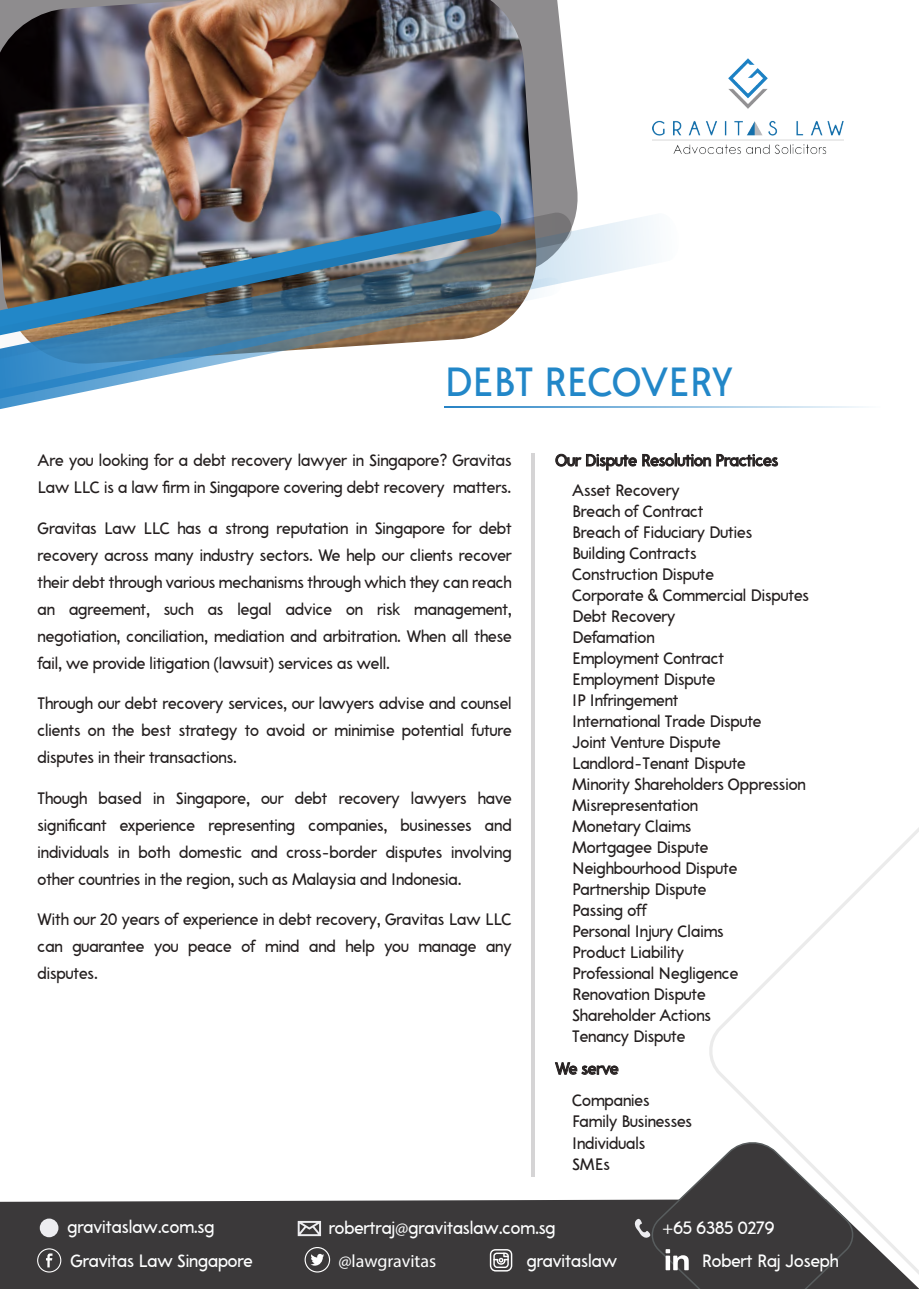
<style>
.page{position:relative;width:919px;height:1289px;background:#fff}
.page>*{position:absolute;margin:0;border:0;box-sizing:border-box;transform-origin:0 0}
.t1{font:40.5px "A Pompadour Sample";color:#2287c8}
.t2{font:17.7px "A Pompadour Sample";color:#feffff}
.t3{font:17.7px "Myriad Pro";color:#feffff}
.t4{font:17.7px "A Pompadour Sample";color:#fff}
.t5{font:16.5px/21px "A Pompadour Sample";color:#241f1f}
.s1{font-family:"Myriad Pro"}
</style>
<div class="page">
<svg style="left:709px;top:828px;width:209px;height:309px"></svg>
<svg style="left:539px;top:0;width:39px;height:213px;fill:#8e8c8e"></svg>
<svg style="left:562px;top:406px;width:302px;height:2px"></svg>
<svg style="left:0;top:1199px;width:918px;height:89px;background:#4a4849"></svg>
<svg style="left:298px;top:1220px;width:23px;height:16px"></svg>
<div style="left:40px;top:1218px;width:18px;height:19px;background:#ededf0;border-radius:50%"></div>
<img style="left:652px;top:59px;width:191px;height:95px">
<svg style="left:37px;top:1248px;width:24px;height:24px"></svg>
<svg style="left:304px;top:1246px;width:26px;height:26px"></svg>
<svg style="left:490px;top:1248px;width:22px;height:23px"></svg>
<svg style="left:634px;top:1137px;width:222px;height:151px"></svg>
<hr style="left:531px;top:453px;width:4px;height:723px;background:#d5d4d5">
<svg style="left:555px;top:454px;width:81px;height:16px"></svg>
<svg style="left:642px;top:453px;width:136px;height:13px"></svg>
<svg style="left:555px;top:1062px;width:63px;height:12px"></svg>
<img style="left:0;top:0;width:539px;height:212px">
<svg style="left:571px;top:213px;width:83px;height:68px"></svg>
<svg style="left:0;top:369px;width:562px;height:40px"></svg>
<img style="left:0;top:212px;width:571px;height:157px">
<h1 class="t1" style="left:444px;top:365px;width:289px">DEBT RECOVERY</h1>
<p class="t5" style="left:38px;top:448px;width:475px;line-height:27px">Are you looking for a debt recovery lawyer in Singapore? Gravitas<br>Law LLC is a law firm in Singapore covering debt recovery matters.</p>
<p class="t5" style="left:38px;top:515px;width:475px;line-height:27px;text-align:justify">Gravitas Law LLC has a strong reputation in Singapore for debt recovery across many industry sectors. We help our clients recover their debt through various mechanisms through which they can reach an agreement, such as legal advice on risk management, negotiation, conciliation, mediation and arbitration. When all these fail, we provide litigation (lawsuit) services as well.</p>
<p class="t5" style="left:38px;top:691px;width:475px;line-height:27px;text-align:justify">Through our debt recovery services, our lawyers advise and counsel clients on the best strategy to avoid or minimise potential future disputes in their transactions.</p>
<p class="t5" style="left:38px;top:785px;width:475px;line-height:27px;text-align:justify">Though based in Singapore, our debt recovery lawyers have significant experience representing companies, businesses and individuals in both domestic and cross-border disputes involving other countries in the region, such as Malaysia and Indonesia.</p>
<p class="t5" style="left:38px;top:907px;width:475px;line-height:27px;text-align:justify">With our 20 years of experience in debt recovery, Gravitas Law LLC can guarantee you peace of mind and help you manage any disputes.</p>
<p class="t5" style="left:572px;top:447px;width:207px;line-height:29.8px;text-indent:-17px">Our Dispute Resolution Practices<br>Asset Recovery</p>
<p class="t5" style="left:572px;top:502px;width:238px">Breach of Contract<br>Breach of Fiduciary Duties<br>Building Contracts<br>Construction Dispute<br>Corporate &amp; Commercial Disputes<br>Debt Recovery<br>Defamation<br>Employment Contract<br>Employment Dispute<br>IP Infringement<br>International Trade Dispute<br>Joint Venture Dispute<br>Landlord-Tenant Dispute<br>Minority Shareholders Oppression<br>Misrepresentation<br>Monetary Claims<br>Mortgagee Dispute<br>Neighbourhood Dispute<br>Partnership Dispute<br>Passing off<br>Personal Injury Claims<br>Product Liability<br>Professional Negligence<br>Renovation Dispute<br>Shareholder Actions<br>Tenancy Dispute</p>
<p class="t5" style="left:572px;top:1054px;width:79px;line-height:32px;text-indent:-17px">We serve<br>Companies</p>
<p class="t5" style="left:572px;top:1112px;width:121px">Family Businesses<br>Individuals<br>SMEs</p>
<p class="t2" style="left:67px;top:1219px;width:148px">gravitaslaw.com.sg</p>
<p class="t2" style="left:329px;top:1220px;width:228px">robertraj<span class="s1">@</span>gravitaslaw.com.sg</p>
<p class="t4" style="left:662px;top:1220px;width:113px"><span class="s1">+</span>65 6385 0279</p>
<p class="t2" style="left:70px;top:1253px;width:184px">Gravitas Law Singapore</p>
<p class="t3" style="left:338px;top:1250px;width:100px">@lawgravitas</p>
<p class="t2" style="left:526px;top:1253px;width:92px">gravitaslaw</p>
<p class="t2" style="left:701px;top:1253px;width:138px">Robert Raj Joseph</p>
</div>
